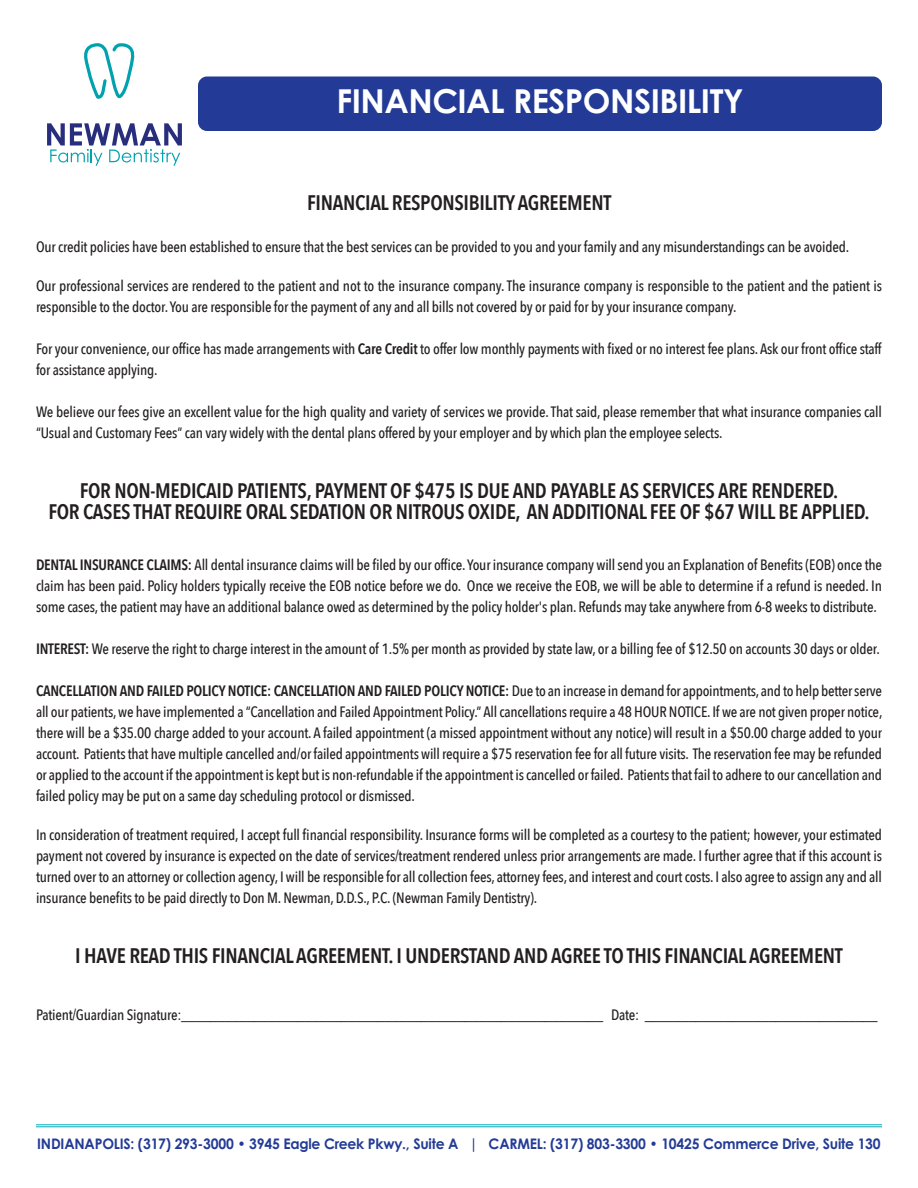
<style>
.page{position:relative;width:918px;height:1188px;background:#fff}
.page>*{position:absolute;margin:0;border:0;box-sizing:border-box;transform-origin:0 0}
.t1{font:700 33px "Century Gothic Pro";letter-spacing:-.015em;color:#fff}
.t2{font:600 21px "Avenir Next Condensed";letter-spacing:-.015em;color:#231f20}
.t3{font:500 15px/21px "Avenir Next Condensed";letter-spacing:-.015em;color:#231f20}
.t4{font:700 14.55px "Century Gothic Pro";letter-spacing:-.015em;color:#233b96;scale:.96 1}
.s1{font-weight:600}
</style>
<div class="page">
<div style="left:198px;top:76px;width:684px;height:55px;background:#233b96;border-radius:9px"></div>
<hr style="left:36px;top:1124px;width:846px;height:1px;background:#00acbc">
<hr style="left:36px;top:1126px;width:846px;height:1px;background:#00acbc">
<svg style="left:47px;top:123px;width:135px;height:43px"></svg>
<svg style="left:84px;top:43px;width:51px;height:56px"></svg>
<p class="t1" style="left:336px;top:83px;width:409px">FINANCIAL RESPONSIBILITY</p>
<p class="t2" style="left:307px;top:189px;width:306px">FINANCIAL RESPONSIBILITY AGREEMENT</p>
<p class="t3" style="left:36px;top:237px;width:815px">Our credit policies have been established to ensure that the best services can be provided to you and your family and any misunderstandings can be avoided.</p>
<p class="t3" style="left:36px;top:276px;width:847px">Our professional services are rendered to the patient and not to the insurance company. The insurance company is responsible to the patient and the patient is responsible to the doctor. You are responsible for the payment of any and all bills not covered by or paid for by your insurance company.</p>
<p class="t3" style="left:36px;top:339px;width:847px">For your convenience, our office has made arrangements with <span class="s1">Care Credit</span> to offer low monthly payments with fixed or no interest fee plans. Ask our front office staff for assistance applying.</p>
<p class="t3" style="left:36px;top:402px;width:848px">We believe our fees give an excellent value for the high quality and variety of services we provide. That said, please remember that what insurance companies call “Usual and Customary Fees” can vary widely with the dental plans offered by your employer and by which plan the employee selects.</p>
<p class="t2" style="left:80px;top:477px;width:760px">FOR NON-MEDICAID PATIENTS, PAYMENT OF $475 IS DUE AND PAYABLE AS SERVICES ARE RENDERED.</p>
<p class="t2" style="left:48px;top:498px;width:823px">FOR CASES THAT REQUIRE ORAL SEDATION OR NITROUS OXIDE, AN ADDITIONAL FEE OF $67 WILL BE APPLIED.</p>
<p class="t3" style="left:36px;top:555px;width:847px;text-align:justify"><span class="s1">DENTAL INSURANCE CLAIMS:</span> All dental insurance claims will be filed by our office. Your insurance company will send you an Explanation of Benefits (EOB) once the claim has been paid. Policy holders typically receive the EOB notice before we do. Once we receive the EOB, we will be able to determine if a refund is needed. In some cases, the patient may have an additional balance owed as determined by the policy holder's plan. Refunds may take anywhere from 6-8 weeks to distribute.</p>
<p class="t3" style="left:36px;top:639px;width:845px"><span class="s1">INTEREST:</span> We reserve the right to charge interest in the amount of 1.5% per month as provided by state law, or a billing fee of $12.50 on accounts 30 days or older.</p>
<p class="t3" style="left:36px;top:681px;width:848px;text-align:justify"><span class="s1">CANCELLATION AND FAILED POLICY NOTICE: CANCELLATION AND FAILED POLICY NOTICE:</span> Due to an increase in demand for appointments, and to help better serve all our patients, we have implemented a “Cancellation and Failed Appointment Policy.” All cancellations require a 48 HOUR NOTICE. If we are not given proper notice, there will be a $35.00 charge added to your account. A failed appointment (a missed appointment without any notice) will result in a $50.00 charge added to your account. Patients that have multiple cancelled and/or failed appointments will require a $75 reservation fee for all future visits. The reservation fee may be refunded or applied to the account if the appointment is kept but is non-refundable if the appointment is cancelled or failed. Patients that fail to adhere to our cancellation and failed policy may be put on a same day scheduling protocol or dismissed.</p>
<p class="t3" style="left:36px;top:825px;width:848px;text-align:justify">In consideration of treatment required, I accept full financial responsibility. Insurance forms will be completed as a courtesy to the patient; however, your estimated payment not covered by insurance is expected on the date of services/treatment rendered unless prior arrangements are made. I further agree that if this account is turned over to an attorney or collection agency, I will be responsible for all collection fees, attorney fees, and interest and court costs. I also agree to assign any and all insurance benefits to be paid directly to Don M. Newman, D.D.S., P.C. (Newman Family Dentistry).</p>
<p class="t2" style="left:75px;top:942px;width:769px">I HAVE READ THIS FINANCIAL AGREEMENT. I UNDERSTAND AND AGREE TO THIS FINANCIAL AGREEMENT</p>
<p class="t3" style="left:36px;top:1005px;width:843px">Patient/Guardian Signature:__________________________________________________________ Date: ________________________________</p>
<p class="t4" style="left:37px;top:1136px;width:880px">INDIANAPOLIS: (317) 293-3000 • 3945 Eagle Creek Pkwy., Suite A | CARMEL: (317) 803-3300 • 10425 Commerce Drive, Suite 130</p>
</div>
